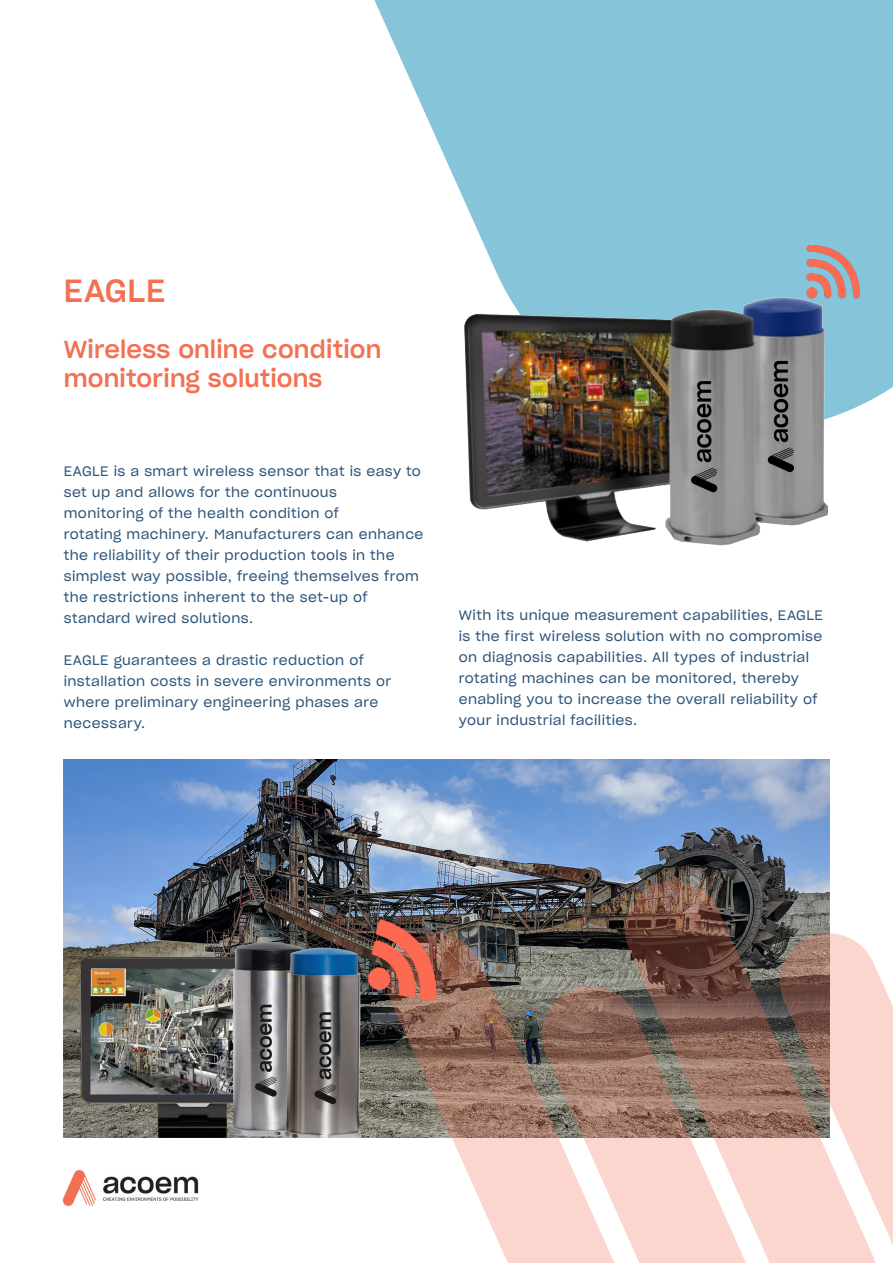
<style>
.page{position:relative;width:893px;height:1263px;background:#fff}
.page>*{position:absolute;margin:0;border:0;box-sizing:border-box;transform-origin:0 0}
.Main_Product_Title{font:31.5px "Sharp Grotesk Medium 20";letter-spacing:.02em;color:#f37153}
.Main_Product_Title-2{font:24px "Sharp Grotesk Medium 20";letter-spacing:.01em;color:#f37153}
.Acoem{font:13.5px/21px "Sharp Grotesk Book 20";letter-spacing:.03em;color:#2e557a}
</style>
<div class="page">
<svg style="left:374px;top:0;width:519px;height:419px;fill:#85c4d9"></svg>
<img style="left:62px;top:1169px;width:137px;height:37px">
<img style="left:459px;top:267px;width:368px;height:279px">
<img style="left:803px;top:245px;width:58px;height:53px">
<img style="left:64px;top:759px;width:765px;height:378px">
<svg style="left:884px;top:987px;width:9px;height:258px;background:#fbd9d1"></svg>
<svg style="left:618px;top:874px;width:266px;height:389px;background:#b59a92"></svg>
<svg style="left:380px;top:927px;width:266px;height:336px"></svg>
<p class="Main_Product_Title" style="left:64px;top:264px;width:103px">EAGLE</p>
<p class="Main_Product_Title-2" style="left:64px;top:329px;width:319px">Wireless online condition</p>
<p class="Main_Product_Title-2" style="left:64px;top:358px;width:260px">monitoring solutions</p>
<p class="Acoem" style="left:64px;top:461px;width:359px">EAGLE is a smart wireless sensor that is easy to set up and allows for the continuous</p>
<p class="Acoem" style="left:64px;top:503px;width:277px">monitoring of the health condition of</p>
<p class="Acoem" style="left:64px;top:524px;width:361px">rotating machinery. Manufacturers can enhance the reliability of their production tools in the</p>
<p class="Acoem" style="left:64px;top:566px;width:357px">simplest way possible, freeing themselves from the restrictions inherent to the set-up of</p>
<p class="Acoem" style="left:64px;top:608px;width:191px">standard wired solutions.</p>
<p class="Acoem" style="left:64px;top:650px;width:301px">EAGLE guarantees a drastic reduction of</p>
<p class="Acoem" style="left:64px;top:671px;width:329px">installation costs in severe environments or where preliminary engineering phases are</p>
<p class="Acoem" style="left:64px;top:713px;width:83px">necessary.</p>
<p class="Acoem" style="left:459px;top:604px;width:365px">With its unique measurement capabilities, EAGLE is the first wireless solution with no compromise on diagnosis capabilities. All types of industrial rotating machines can be monitored, thereby enabling you to increase the overall reliability of your industrial facilities.</p>
</div>
